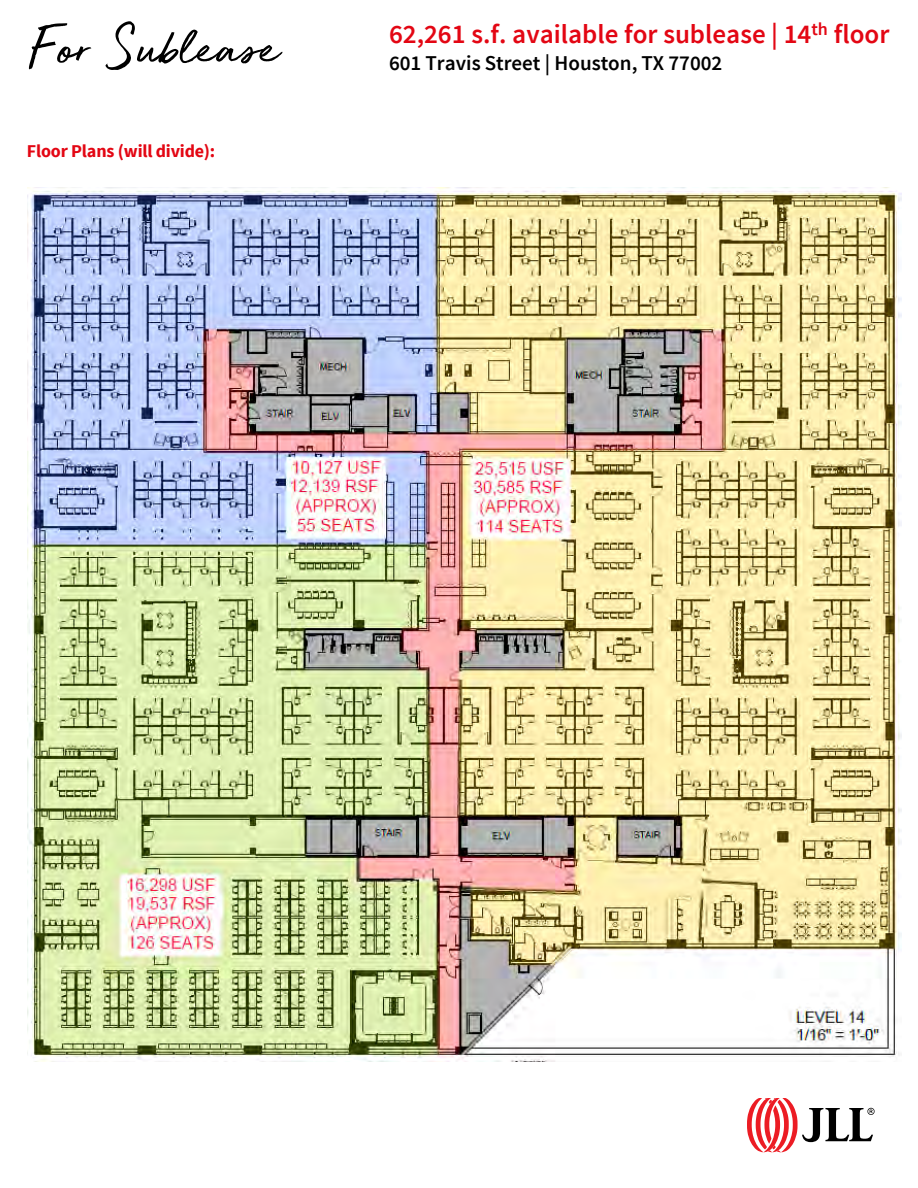
<style>
.page{position:relative;width:918px;height:1188px;background:#fff}
.page>*{position:absolute;margin:0;border:0;box-sizing:border-box;transform-origin:0 0}
.t1{font:57px "JLL Hand";color:#000}
.t2{font:600 27px "Source Sans Pro";color:#e30613}
.t3{font:600 21px "Source Sans Pro";color:#000}
.t4{font:700 18px "Source Sans Pro";letter-spacing:-.005em;color:#e30613}
</style>
<div class="page">
<svg style="left:747px;top:1098px;width:127px;height:54px"></svg>
<img style="left:28px;top:187px;width:874px;height:875px">
<p class="t1" style="left:29px;top:6px;width:252px">For Sublease</p>
<p class="t4" style="left:27px;top:140px;width:190px">Floor Plans (will divide):</p>
<p class="t2" style="left:389px;top:17px;width:502px">62,261 s.f. available for sublease | 14<sup>th</sup> floor</p>
<p class="t3" style="left:389px;top:49px;width:335px">601 Travis Street | Houston, TX 77002</p>
</div>
